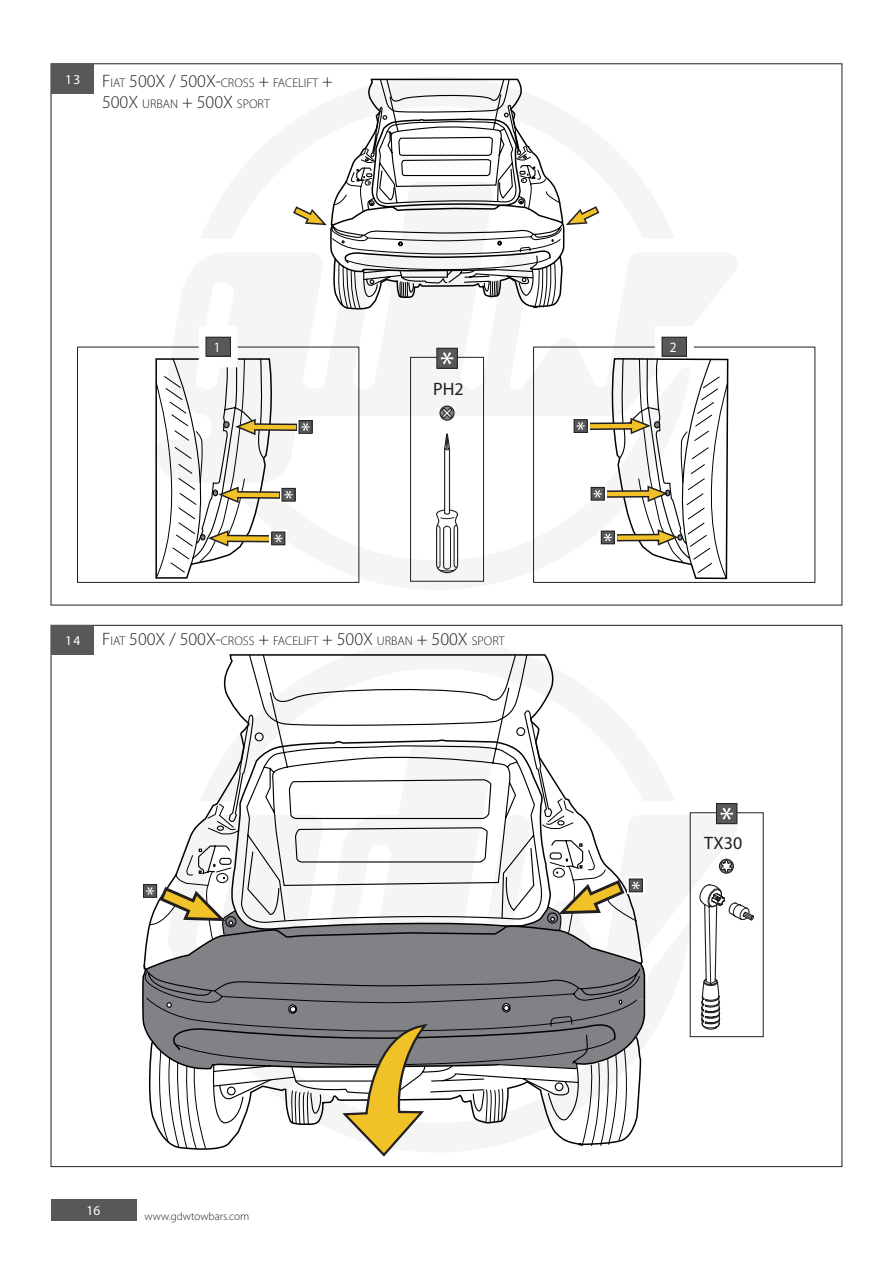
<style>
.page{position:relative;width:893px;height:1263px;background:#fff}
.page>*{position:absolute;margin:0;border:0;box-sizing:border-box;transform-origin:0 0}
.t1{font:18px "Myriad Pro";color:#231f20}
.t2{font:14.25px "Myriad Pro";color:#fff;scale:.93 1}
.Tussentitel_Links{font:13.5px "Myriad Pro";color:#fff}
.t3{font:13.5px "Myriad Pro";color:#fff}
.t4{font:300 12.6px "Myriad Pro";color:#231f20}
.t5{font:300 11.25px "Myriad Pro";color:#231f20}
.s1{font-size:18px}
</style>
<div class="page">
<div style="left:51px;top:1199px;width:85px;height:21px;background:#57585a"></div>
<div style="left:51px;top:64px;width:43px;height:30px;background:#57585a"></div>
<div style="left:51px;top:625px;width:43px;height:30px;background:#57585a"></div>
<div style="left:77px;top:347px;width:282px;height:236px;border:1px solid #231f20"></div>
<div style="left:199px;top:326px;width:38px;height:41px;background:#fff"></div>
<div style="left:206px;top:337px;width:24px;height:19px;background:#57585a"></div>
<div style="left:206px;top:337px;width:25px;height:19px;border:1px solid #231f20"></div>
<div style="left:533px;top:347px;width:282px;height:236px;border:1px solid #231f20"></div>
<div style="left:655px;top:326px;width:38px;height:41px;background:#fff"></div>
<div style="left:662px;top:337px;width:24px;height:19px;background:#57585a"></div>
<div style="left:662px;top:337px;width:25px;height:19px;border:1px solid #231f20"></div>
<svg style="left:357px;top:421px;width:178px;height:120px"></svg>
<svg style="left:572px;top:418px;width:17px;height:16px"></svg>
<div style="left:574px;top:419px;width:14px;height:14px;border:1px solid #231f20"></div>
<svg style="left:577px;top:358px;width:152px;height:222px"></svg>
<svg style="left:312px;top:420px;width:1px;height:14px"></svg>
<div style="left:299px;top:420px;width:13px;height:14px;border:1px solid #231f20"></div>
<svg style="left:155px;top:357px;width:154px;height:222px"></svg>
<div style="left:439px;top:405px;width:16px;height:16px;border:1px solid #231f20;border-radius:50%"></div>
<svg style="left:441px;top:407px;width:12px;height:12px"></svg>
<svg style="left:435px;top:433px;width:24px;height:141px"></svg>
<div style="left:410px;top:357px;width:74px;height:225px;border:1px solid #231f20"></div>
<div style="left:437px;top:348px;width:20px;height:20px;background:#57585a"></div>
<div style="left:436px;top:348px;width:22px;height:21px;border:1px solid #231f20"></div>
<svg style="left:441px;top:352px;width:12px;height:12px"></svg>
<svg style="left:293px;top:78px;width:306px;height:232px"></svg>
<svg style="left:248px;top:654px;width:280px;height:33px"></svg>
<svg style="left:228px;top:687px;width:325px;height:74px"></svg>
<svg style="left:219px;top:761px;width:347px;height:37px"></svg>
<svg style="left:142px;top:798px;width:502px;height:359px"></svg>
<div style="left:719px;top:859px;width:14px;height:14px;background:#908e8f;border-radius:50%"></div>
<div style="left:719px;top:859px;width:15px;height:15px;border:1px solid #231f20;border-radius:50%"></div>
<svg style="left:720px;top:859px;width:13px;height:14px"></svg>
<svg style="left:699px;top:884px;width:55px;height:146px"></svg>
<div style="left:690px;top:812px;width:74px;height:225px;border:1px solid #231f20"></div>
<div style="left:716px;top:804px;width:21px;height:20px;background:#57585a"></div>
<div style="left:716px;top:803px;width:21px;height:21px;border:1px solid #231f20"></div>
<svg style="left:721px;top:807px;width:12px;height:13px"></svg>
<p class="Tussentitel_Links" style="left:65px;top:71px;width:17px">13</p>
<p class="t4" style="left:102px;top:75px;width:232px"><span class="s1">F</span>IAT <span class="s1">500X / 500X-</span>CROSS <span class="s1">+</span> FACELIFT <span class="s1">+</span></p>
<p class="t4" style="left:102px;top:96px;width:169px"><span class="s1">500X</span> URBAN <span class="s1">+ 500X</span> SPORT</p>
<p class="t2" style="left:214px;top:338px;width:9px">1</p>
<p class="t2" style="left:670px;top:338px;width:9px">2</p>
<h1 class="t1" style="left:433px;top:378px;width:32px">PH2</h1>
<p class="Tussentitel_Links" style="left:65px;top:632px;width:17px">14</p>
<p class="t4" style="left:102px;top:633px;width:404px"><span class="s1">F</span>IAT <span class="s1">500X / 500X-</span>CROSS <span class="s1">+</span> FACELIFT <span class="s1">+ 500X</span> URBAN <span class="s1">+ 500X</span> SPORT</p>
<h1 class="t1" style="left:704px;top:832px;width:40px">TX30</h1>
<p class="t3" style="left:87px;top:1202px;width:15px">16</p>
<p class="t5" style="left:145px;top:1210px;width:106px">www.gdwtowbars.com</p>
</div>
